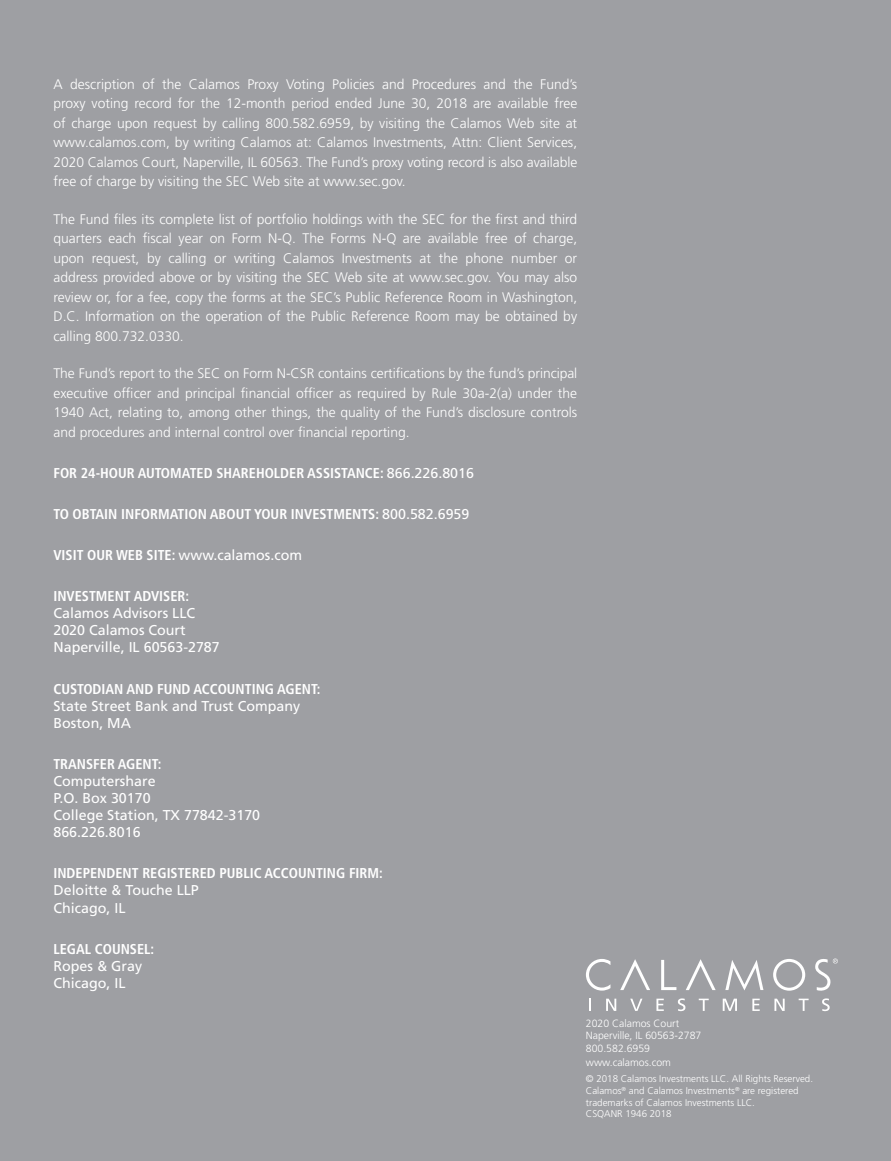
<style>
.page{position:relative;width:891px;height:1161px;background:#9e9fa3}
.page>*{position:absolute;margin:0;border:0;box-sizing:border-box;transform-origin:0 0}
.t1{font:700 condensed 14.25px "Frutiger LT Std";color:#fff}
.t2{font:14.25px/17.1px "Frutiger LT Std";color:#fff}
.t3{font:300 13.8px/19.5px "Frutiger LT Std";color:#fff;text-align:justify}
.t4{font:300 10.5px/12.6px "Frutiger LT Std";color:#fff}
.t5{font:300 9.75px/11.7px "Frutiger LT Std";color:#fff}
.s1{font-weight:400;font-stretch:normal}
</style>
<div class="page">
<svg style="left:661px;top:960px;width:15px;height:30px"></svg>
<svg style="left:725px;top:960px;width:38px;height:30px"></svg>
<svg style="left:773px;top:959px;width:32px;height:32px"></svg>
<svg style="left:620px;top:959px;width:30px;height:31px"></svg>
<svg style="left:686px;top:959px;width:30px;height:31px"></svg>
<svg style="left:586px;top:959px;width:24px;height:32px"></svg>
<svg style="left:815px;top:958px;width:23px;height:33px"></svg>
<svg style="left:589px;top:999px;width:2px;height:12px"></svg>
<svg style="left:606px;top:999px;width:10px;height:12px"></svg>
<svg style="left:630px;top:999px;width:12px;height:12px"></svg>
<svg style="left:656px;top:999px;width:8px;height:12px"></svg>
<svg style="left:678px;top:998px;width:7px;height:13px"></svg>
<svg style="left:699px;top:999px;width:10px;height:12px"></svg>
<svg style="left:723px;top:999px;width:14px;height:12px"></svg>
<svg style="left:752px;top:999px;width:8px;height:12px"></svg>
<svg style="left:774px;top:999px;width:11px;height:12px"></svg>
<svg style="left:799px;top:999px;width:10px;height:12px"></svg>
<svg style="left:822px;top:998px;width:8px;height:13px"></svg>
<p class="t3" style="left:53px;top:75px;width:525px">A description of the Calamos Proxy Voting Policies and Procedures and the Fund’s proxy voting record for the 12-month period ended June 30, 2018 are available free of charge upon request by calling 800.582.6959, by visiting the Calamos Web site at www.calamos.com, by writing Calamos at: Calamos Investments, Attn: Client Services, 2020 Calamos Court, Naperville, IL 60563. The Fund’s proxy voting record is also available free of charge by visiting the SEC Web site at www.sec.gov.</p>
<p class="t3" style="left:53px;top:210px;width:525px">The Fund files its complete list of portfolio holdings with the SEC for the first and third quarters each fiscal year on Form N-Q. The Forms N-Q are available free of charge, upon request, by calling or writing Calamos Investments at the phone number or address provided above or by visiting the SEC Web site at www.sec.gov. You may also review or, for a fee, copy the forms at the SEC’s Public Reference Room in Washington, D.C. Information on the operation of the Public Reference Room may be obtained by calling 800.732.0330.</p>
<p class="t3" style="left:53px;top:365px;width:525px">The Fund’s report to the SEC on Form N-CSR contains certifications by the fund’s principal executive officer and principal financial officer as required by Rule 30a-2(a) under the 1940 Act, relating to, among other things, the quality of the Fund’s disclosure controls and procedures and internal control over financial reporting.</p>
<p class="t1" style="left:53px;top:467px;width:422px">FOR 24-HOUR AUTOMATED SHAREHOLDER ASSISTANCE: <span class="s1">866.226.8016</span></p>
<p class="t1" style="left:53px;top:508px;width:417px">TO OBTAIN INFORMATION ABOUT YOUR INVESTMENTS: <span class="s1">800.582.6959</span></p>
<p class="t1" style="left:53px;top:549px;width:250px">VISIT OUR WEB SITE: <span class="s1">www.calamos.com</span></p>
<p class="t1" style="left:53px;top:590px;width:137px">INVESTMENT ADVISER:</p>
<p class="t2" style="left:53px;top:606px;width:168px">Calamos Advisors LLC<br>2020 Calamos Court<br>Naperville, IL 60563-2787</p>
<p class="t1" style="left:53px;top:683px;width:269px">CUSTODIAN AND FUND ACCOUNTING AGENT:</p>
<p class="t2" style="left:53px;top:698px;width:248px">State Street Bank and Trust Company<br>Boston, MA</p>
<p class="t1" style="left:53px;top:758px;width:109px">TRANSFER AGENT:</p>
<p class="t2" style="left:53px;top:774px;width:208px">Computershare<br>P.O. Box 30170<br>College Station, TX 77842-3170<br>866.226.8016</p>
<p class="t1" style="left:53px;top:868px;width:331px">INDEPENDENT REGISTERED PUBLIC ACCOUNTING FIRM:</p>
<p class="t2" style="left:53px;top:883px;width:147px">Deloitte &amp; Touche LLP<br>Chicago, IL</p>
<p class="t1" style="left:53px;top:943px;width:102px">LEGAL COUNSEL:</p>
<p class="t2" style="left:53px;top:958px;width:90px">Ropes &amp; Gray<br>Chicago, IL</p>
<p class="t4" style="left:586px;top:1018px;width:117px">2020 Calamos Court<br>Naperville, IL 60563-2787<br>800.582.6959</p>
<p class="t4" style="left:586px;top:1057px;width:87px">www.calamos.com</p>
<p class="t5" style="left:586px;top:1074px;width:229px">© 2018 Calamos Investments LLC. All Rights Reserved.<br>Calamos<sup>®</sup> and Calamos Investments<sup>®</sup> are registered trademarks of Calamos Investments LLC.<br>CSQANR 1946 2018</p>
</div>
